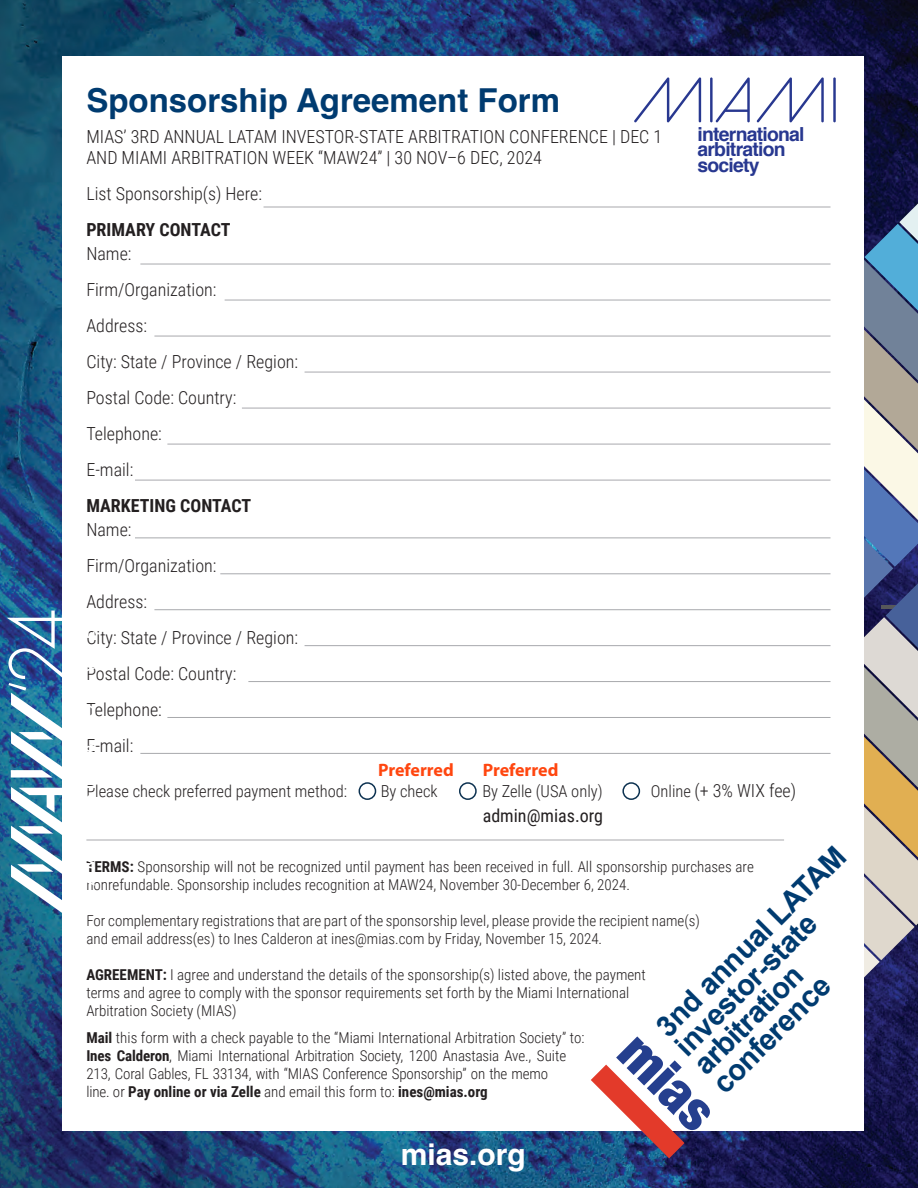
<style>
.page{position:relative;width:918px;height:1188px;background:#fff}
.page>*{position:absolute;margin:0;border:0;box-sizing:border-box;transform-origin:0 0}
.t1{font:900 condensed 55.2px "Helvetica Neue";color:#253f8e}
.t2{font:700 33px "Helvetica";color:#003b70}
.t3{font:700 30px "Helvetica";color:#fff}
.t4{font:700 29.25px/26.7px "Arial";color:#003b70}
.t5{font:700 19.35px/15.5px "Helvetica";letter-spacing:-.04em;color:#283890}
.t6{font:300 18px/36px "Roboto Condensed";color:#231f20}
.t7{font:700 18px "Roboto Condensed";color:#231f20}
.t8{font:700 18px "Myriad Pro";letter-spacing:-.005em;color:#ff460f}
.t9{font:18px "Roboto Condensed";color:#231f20}
.t10{font:300 16.5px "Roboto Condensed";color:#231f20}
.t11{font:300 15px/18px "Roboto Condensed";color:#231f20}
.s1{font-size:16.5px}
.s2{font-weight:700}
</style>
<div class="page">
<img style="left:0;top:0;width:918px;height:1188px">
<div style="left:63px;top:56px;width:801px;height:1075px;background:#fff"></div>
<svg style="left:591px;top:1065px;width:94px;height:93px"></svg>
<hr style="left:264px;top:207px;width:567px;height:1px;background:#a8a9ad">
<hr style="left:140px;top:264px;width:691px;height:1px;background:#a8a9ad">
<hr style="left:225px;top:300px;width:606px;height:1px;background:#a8a9ad">
<hr style="left:154px;top:336px;width:677px;height:1px;background:#a8a9ad">
<hr style="left:305px;top:372px;width:526px;height:1px;background:#a8a9ad">
<hr style="left:242px;top:408px;width:589px;height:1px;background:#a8a9ad">
<hr style="left:167px;top:444px;width:664px;height:1px;background:#a8a9ad">
<hr style="left:135px;top:480px;width:696px;height:1px;background:#a8a9ad">
<hr style="left:135px;top:538px;width:696px;height:1px;background:#a8a9ad">
<hr style="left:220px;top:573px;width:611px;height:1px;background:#a8a9ad">
<hr style="left:154px;top:609px;width:677px;height:1px;background:#a8a9ad">
<hr style="left:305px;top:645px;width:526px;height:1px;background:#a8a9ad">
<hr style="left:248px;top:681px;width:583px;height:1px;background:#a8a9ad">
<hr style="left:167px;top:717px;width:664px;height:1px;background:#a8a9ad">
<hr style="left:140px;top:753px;width:691px;height:1px;background:#a8a9ad">
<hr style="left:86px;top:840px;width:698px;height:1px;background:#a8a9ad">
<div style="left:459px;top:782px;width:18px;height:18px;border:2px solid #0c3150;border-radius:50%"></div>
<div style="left:359px;top:782px;width:17px;height:18px;border:2px solid #0c3150;border-radius:50%"></div>
<div style="left:622px;top:782px;width:18px;height:18px;border:2px solid #0c3150;border-radius:50%"></div>
<hr style="left:710px;top:77px;width:3px;height:45px;background:#283890">
<svg style="left:716px;top:77px;width:34px;height:45px"></svg>
<svg style="left:634px;top:77px;width:67px;height:46px"></svg>
<svg style="left:757px;top:77px;width:67px;height:46px"></svg>
<hr style="left:833px;top:77px;width:3px;height:45px;background:#283890">
<svg style="left:7px;top:610px;width:56px;height:305px"></svg>
<svg style="left:864px;top:1px;width:54px;height:1187px"></svg>
<h2 class="t2" style="left:86px;top:80px;width:475px">Sponsorship Agreement Form</h2>
<p class="t6" style="left:86px;top:125px;width:577px;line-height:21.6px">MIAS’ 3RD ANNUAL LATAM INVESTOR-STATE ARBITRATION CONFERENCE | DEC 1<br>AND MIAMI ARBITRATION WEEK “MAW24” | 30 NOV–6 DEC, 2024</p>
<p class="t6" style="left:86px;top:175px;width:177px">List Sponsorship(s) Here:</p>
<p class="t7" style="left:86px;top:217px;width:146px">PRIMARY CONTACT</p>
<p class="t6" style="left:86px;top:235px;width:213px">Name:<br>Firm/Organization:<br>Address:<br>City: State / Province / Region:<br>Postal Code: Country:<br>Telephone:<br>E-mail:</p>
<p class="t7" style="left:86px;top:493px;width:166px">MARKETING CONTACT</p>
<p class="t6" style="left:86px;top:511px;width:213px">Name:<br>Firm/Organization:<br>Address:<br>City: State / Province / Region:<br>Postal Code: Country:<br>Telephone:<br>E-mail:</p>
<p class="t10" style="left:86px;top:780px;width:262px">Please check preferred payment method:</p>
<p class="t10" style="left:381px;top:780px;width:59px">By check</p>
<p class="t10" style="left:482px;top:780px;width:122px">By Zelle (USA only)</p>
<p class="t6" style="left:651px;top:772px;width:147px"><span class="s1">Online</span> (+ 3% WIX fee)</p>
<p class="t5" style="left:698px;top:127px;width:108px">international arbitration society</p>
<p class="t8" style="left:378px;top:758px;width:77px">Preferred</p>
<p class="t8" style="left:483px;top:758px;width:77px">Preferred</p>
<p class="t9" style="left:483px;top:803px;width:122px">admin@mias.org</p>
<h3 class="t4" style="left:652px;top:1023px;width:256px;rotate:-45deg">3nd annual LATAM investor-state arbitration conference</h3>
<p class="t11" style="left:86px;top:857px;width:669px"><span class="s2">TERMS:</span> Sponsorship will not be recognized until payment has been received in full. All sponsorship purchases are nonrefundable. Sponsorship includes recognition at MAW24, November 30-December 6, 2024.</p>
<p class="t11" style="left:86px;top:911px;width:615px">For complementary registrations that are part of the sponsorship level, please provide the recipient name(s) and email address(es) to Ines Calderon at ines@mias.com by Friday, November 15, 2024.</p>
<p class="t11" style="left:86px;top:965px;width:561px"><span class="s2">AGREEMENT:</span> I agree and understand the details of the sponsorship(s) listed above, the payment terms and agree to comply with the sponsor requirements set forth by the Miami International<br>Arbitration Society (MIAS)</p>
<p class="t11" style="left:86px;top:1028px;width:500px"><span class="s2">Mail</span> this form with a check payable to the “Miami International Arbitration Society” to:<br><span class="s2">Ines Calderon</span>, Miami International Arbitration Society, 1200 Anastasia Ave., Suite 213, Coral Gables, FL 33134, with “MIAS Conference Sponsorship” on the memo<br>line. or <span class="s2">Pay online or via Zelle</span> and email this form to: <span class="s2">ines@mias.org</span></p>
<h1 class="t1" style="left:661px;top:1010px;width:112px;rotate:45deg">mias</h1>
<h3 class="t3" style="left:401px;top:1136px;width:127px">mias.org</h3>
</div>
